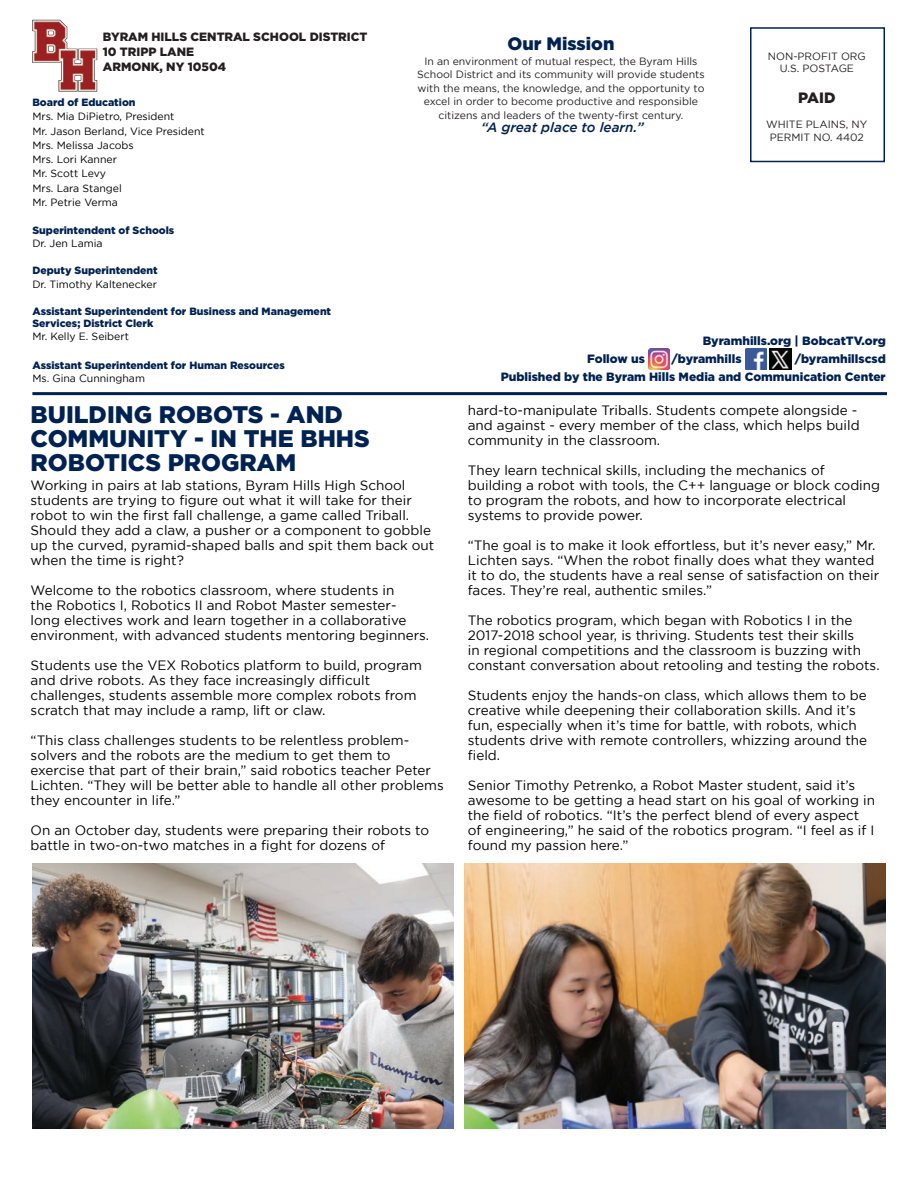
<style>
.page{position:relative;width:918px;height:1188px;background:#fff}
.page>*{position:absolute;margin:0;border:0;box-sizing:border-box;transform-origin:0 0}
.t1{font:900 24px/24px "Gotham";color:#002252}
.t2{font:900 18px "Gotham";color:#002252}
.t3{font:900 15px "Gotham";color:#231f20}
.t4{font:13.5px/15px "Gotham";color:#000}
.t5{font:italic 500 13.5px "Gotham";color:#002252}
.t6{font:900 12px "Gotham";color:#002252}
.t7{font:900 12px "Gotham";color:#231f20}
.t8{font:10.5px/13.5px "Gotham";color:#231f20;text-align:center}
.t9{font:10.5px "Gotham";color:#000}
.t10{font:900 10.5px "Gotham";color:#002252}
</style>
<div class="page">
<div style="left:750px;top:27px;width:135px;height:135px;border:2px solid #002252"></div>
<hr style="left:32px;top:392px;width:855px;height:3px;background:#002252">
<img style="left:745px;top:348px;width:22px;height:22px">
<img style="left:770px;top:348px;width:21px;height:22px">
<img style="left:648px;top:348px;width:22px;height:22px">
<img style="left:32px;top:19px;width:66px;height:73px">
<img style="left:32px;top:864px;width:421px;height:264px">
<img style="left:465px;top:864px;width:421px;height:264px">
<p class="t7" style="left:103px;top:29px;width:266px">BYRAM HILLS CENTRAL SCHOOL DISTRICT</p>
<p class="t7" style="left:103px;top:44px;width:93px">10 TRIPP LANE</p>
<p class="t7" style="left:103px;top:59px;width:125px">ARMONK, NY 10504</p>
<p class="t10" style="left:32px;top:96px;width:105px">Board of Education</p>
<p class="t9" style="left:32px;top:111px;width:144px">Mrs. Mia DiPietro, President</p>
<p class="t9" style="left:32px;top:125px;width:174px">Mr. Jason Berland, Vice President</p>
<p class="t9" style="left:32px;top:139px;width:103px">Mrs. Melissa Jacobs</p>
<p class="t9" style="left:32px;top:154px;width:86px">Mrs. Lori Kanner</p>
<p class="t9" style="left:32px;top:168px;width:75px">Mr. Scott Levy</p>
<p class="t9" style="left:32px;top:182px;width:91px">Mrs. Lara Stangel</p>
<p class="t9" style="left:32px;top:196px;width:87px">Mr. Petrie Verma</p>
<p class="t10" style="left:32px;top:224px;width:143px">Superintendent of Schools</p>
<p class="t9" style="left:32px;top:238px;width:72px">Dr. Jen Lamia</p>
<p class="t10" style="left:32px;top:264px;width:127px">Deputy Superintendent</p>
<p class="t9" style="left:32px;top:278px;width:126px">Dr. Timothy Kaltenecker</p>
<p class="t10" style="left:32px;top:305px;width:300px">Assistant Superintendent for Business and Management</p>
<p class="t10" style="left:32px;top:317px;width:123px">Services; District Clerk</p>
<p class="t9" style="left:32px;top:331px;width:98px">Mr. Kelly E. Seibert</p>
<p class="t10" style="left:32px;top:359px;width:254px">Assistant Superintendent for Human Resources</p>
<p class="t9" style="left:32px;top:373px;width:114px">Ms. Gina Cunningham</p>
<p class="t2" style="left:507px;top:33px;width:109px">Our Mission</p>
<p class="t8" style="left:417px;top:54px;width:289px">In an environment of mutual respect, the Byram Hills School District and its community will provide students with the means, the knowledge, and the opportunity to excel in order to become productive and responsible citizens and leaders of the twenty-first century.</p>
<p class="t5" style="left:481px;top:120px;width:164px">“A great place to learn.”</p>
<p class="t8" style="left:768px;top:49px;width:99px">NON-PROFIT ORG</p>
<p class="t8" style="left:780px;top:61px;width:76px">U.S. POSTAGE</p>
<p class="t3" style="left:798px;top:89px;width:39px">PAID</p>
<p class="t8" style="left:766px;top:117px;width:103px">WHITE PLAINS, NY</p>
<p class="t8" style="left:770px;top:130px;width:96px">PERMIT NO. 4402</p>
<p class="t6" style="left:703px;top:334px;width:184px">Byramhills.org | BobcatTV.org</p>
<p class="t6" style="left:587px;top:352px;width:59px">Follow us</p>
<p class="t6" style="left:672px;top:352px;width:71px">/byramhills</p>
<p class="t6" style="left:795px;top:352px;width:93px">/byramhillscsd</p>
<p class="t6" style="left:501px;top:370px;width:387px">Published by the Byram Hills Media and Communication Center</p>
<p class="t1" style="left:31px;top:402px;width:341px">BUILDING ROBOTS - AND<br>COMMUNITY - IN THE BHHS<br>ROBOTICS PROGRAM</p>
<p class="t4" style="left:31px;top:477px;width:405px">Working in pairs at lab stations, Byram Hills High School students are trying to figure out what it will take for their robot to win the first fall challenge, a game called Triball.<br>Should they add a claw, a pusher or a component to gobble up the curved, pyramid-shaped balls and spit them back out when the time is right?</p>
<p class="t4" style="left:31px;top:582px;width:400px">Welcome to the robotics classroom, where students in<br>the Robotics I, Robotics II and Robot Master semester&shy;long electives work and learn together in a collaborative environment, with advanced students mentoring beginners.</p>
<p class="t4" style="left:31px;top:657px;width:393px">Students use the VEX Robotics platform to build, program and drive robots. As they face increasingly difficult challenges, students assemble more complex robots from scratch that may include a ramp, lift or claw.</p>
<p class="t4" style="left:31px;top:732px;width:415px">“This class challenges students to be relentless problem&shy;solvers and the robots are the medium to get them to exercise that part of their brain,” said robotics teacher Peter Lichten. “They will be better able to handle all other problems they encounter in life.”</p>
<p class="t4" style="left:31px;top:822px;width:400px">On an October day, students were preparing their robots to battle in two-on-two matches in a fight for dozens of</p>
<p class="t4" style="left:468px;top:403px;width:393px">hard-to-manipulate Triballs. Students compete alongside - and against - every member of the class, which helps build community in the classroom.</p>
<p class="t4" style="left:468px;top:463px;width:414px">They learn technical skills, including the mechanics of building a robot with tools, the C++ language or block coding to program the robots, and how to incorporate electrical systems to provide power.</p>
<p class="t4" style="left:468px;top:537px;width:413px">“The goal is to make it look effortless, but it’s never easy,” Mr.<br>Lichten says. “When the robot finally does what they wanted it to do, the students have a real sense of satisfaction on their faces. They’re real, authentic smiles.”</p>
<p class="t4" style="left:468px;top:612px;width:413px">The robotics program, which began with Robotics I in the 2017-2018 school year, is thriving. Students test their skills<br>in regional competitions and the classroom is buzzing with constant conversation about retooling and testing the robots.</p>
<p class="t4" style="left:468px;top:687px;width:401px">Students enjoy the hands-on class, which allows them to be creative while deepening their collaboration skills. And it’s fun, especially when it’s time for battle, with robots, which students drive with remote controllers, whizzing around the field.</p>
<p class="t4" style="left:468px;top:777px;width:409px">Senior Timothy Petrenko, a Robot Master student, said it’s awesome to be getting a head start on his goal of working in the field of robotics. “It’s the perfect blend of every aspect of engineering,” he said of the robotics program. “I feel as if I found my passion here.”</p>
</div>
